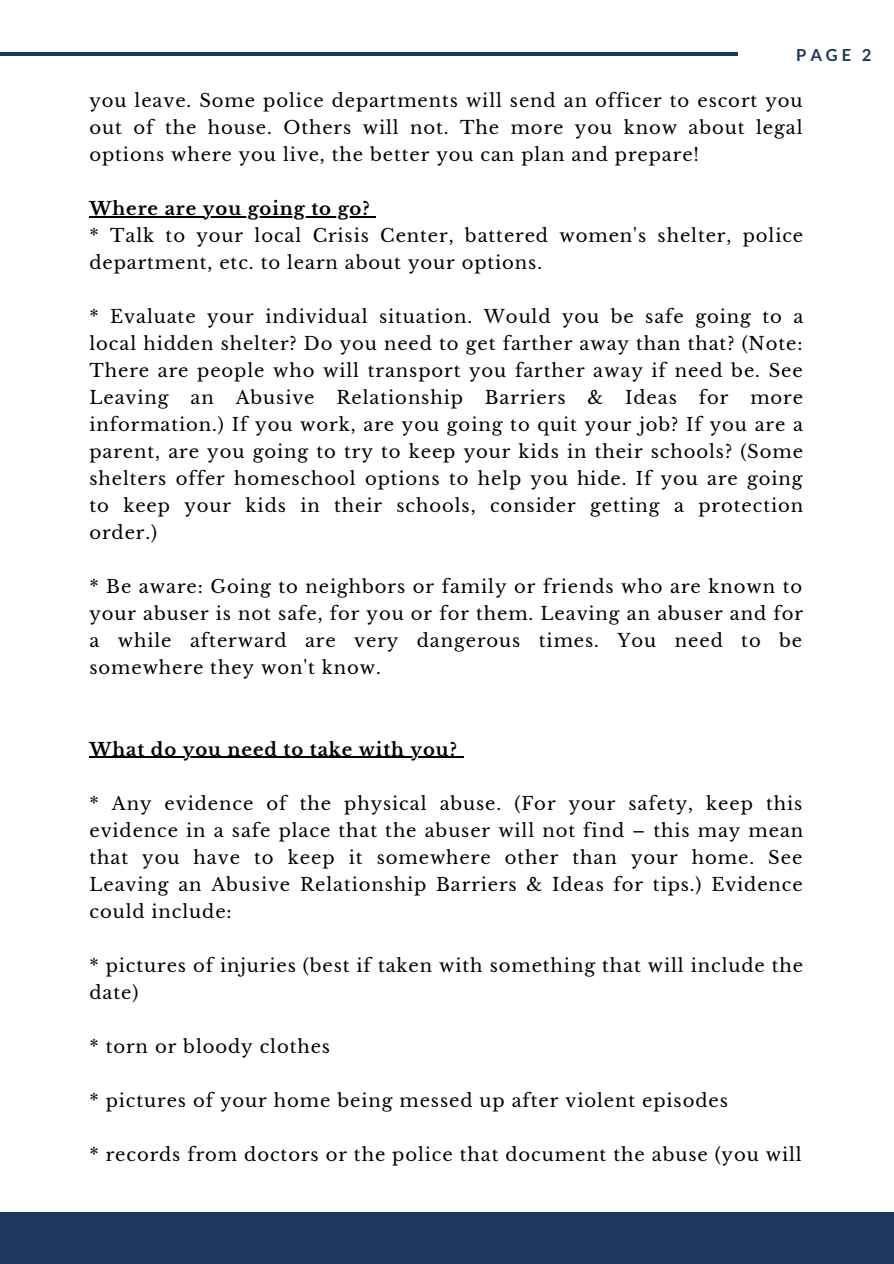
<style>
.page{position:relative;width:894px;height:1264px;background:#fff}
.page>*{position:absolute;margin:0;border:0;box-sizing:border-box;transform-origin:0 0}
.t1{font:18px/27px "Libre Baskerville";letter-spacing:.05em;color:#000;text-align:justify}
.t2{font:700 18px "Libre Baskerville";letter-spacing:.05em;color:#000}
.t3{font:700 16.5px "Lato";color:#1e395d}
</style>
<div class="page">
<hr style="left:0;top:52px;width:737px;height:3px;background:#1e395d">
<hr style="left:89px;top:216px;width:281px;height:1px;background:#000">
<hr style="left:89px;top:756px;width:368px;height:1px;background:#000">
<div style="left:0;top:1212px;width:893px;height:51px;background:#1e395d"></div>
<p class="t3" style="left:796px;top:45px;width:77px">PAGE 2</p>
<p class="t1" style="left:89px;top:87px;width:714px">you leave. Some police departments will send an officer to escort you out of the house. Others will not. The more you know about legal options where you live, the better you can plan and prepare!</p>
<p class="t2" style="left:89px;top:197px;width:282px">Where are you going to go?</p>
<p class="t1" style="left:89px;top:222px;width:715px">* Talk to your local Crisis Center, battered women's shelter, police department, etc. to learn about your options.</p>
<p class="t1" style="left:89px;top:303px;width:715px">* Evaluate your individual situation. Would you be safe going to a local hidden shelter? Do you need to get farther away than that? (Note:<br>There are people who will transport you farther away if need be. See Leaving an Abusive Relationship Barriers &amp; Ideas for more information.) If you work, are you going to quit your job? If you are a parent, are you going to try to keep your kids in their schools? (Some shelters offer homeschool options to help you hide. If you are going to keep your kids in their schools, consider getting a protection order.)</p>
<p class="t1" style="left:89px;top:573px;width:715px">* Be aware: Going to neighbors or family or friends who are known to your abuser is not safe, for you or for them. Leaving an abuser and for a while afterward are very dangerous times. You need to be somewhere they won't know.</p>
<p class="t2" style="left:89px;top:738px;width:369px">What do you need to take with you?</p>
<p class="t1" style="left:89px;top:789px;width:715px">* Any evidence of the physical abuse. (For your safety, keep this evidence in a safe place that the abuser will not find – this may mean that you have to keep it somewhere other than your home. See Leaving an Abusive Relationship Barriers &amp; Ideas for tips.) Evidence could include:</p>
<p class="t1" style="left:89px;top:952px;width:715px">* pictures of injuries (best if taken with something that will include the date)</p>
<p class="t1" style="left:89px;top:1033px;width:242px">* torn or bloody clothes</p>
<p class="t1" style="left:89px;top:1087px;width:639px">* pictures of your home being messed up after violent episodes</p>
<p class="t1" style="left:89px;top:1141px;width:713px">* records from doctors or the police that document the abuse (you will</p>
</div>
